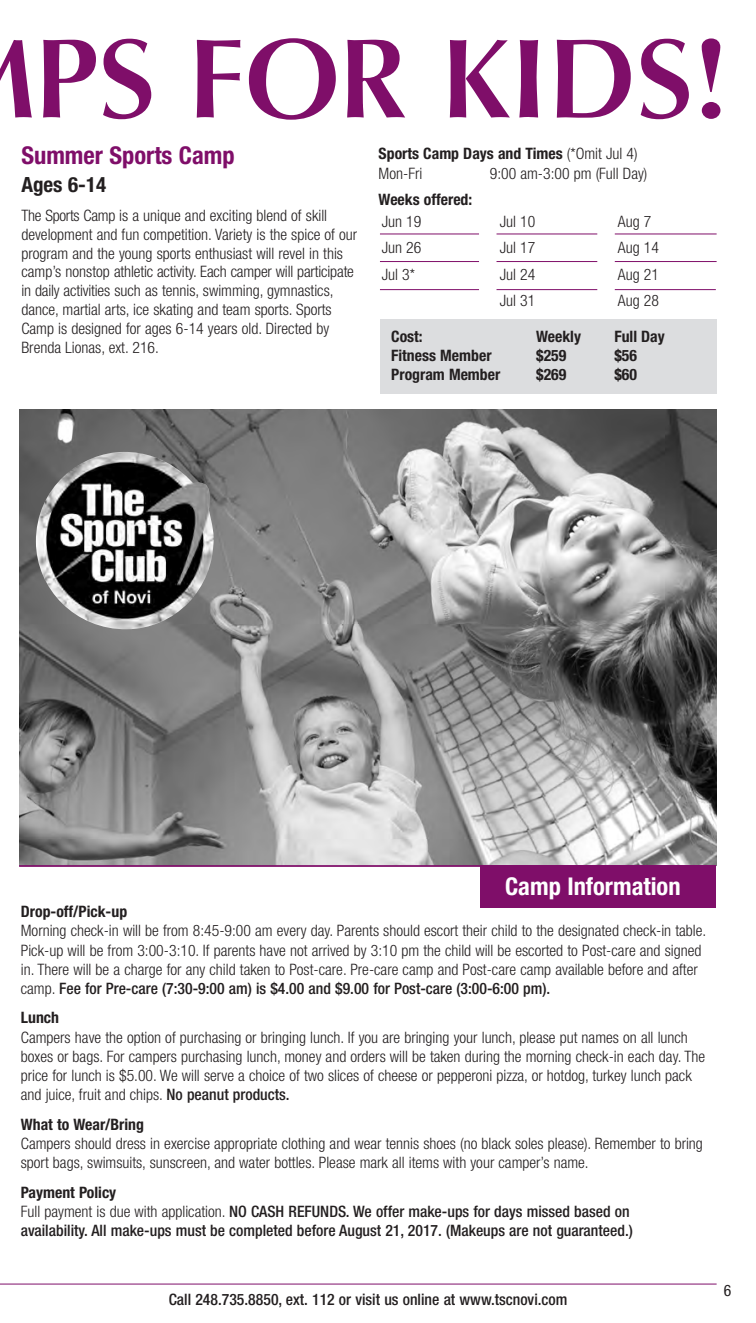
<style>
.page{position:relative;width:756px;height:1323px;background:#fff}
.page>*{position:absolute;margin:0;border:0;box-sizing:border-box;transform-origin:0 0}
.t1{font:600 113.75px "Optima";letter-spacing:-.005em;color:#7f0e69}
.t2{font:700 condensed 24.5px "Helvetica Neue";color:#7f0e69}
.t3{font:700 condensed 24.5px "Helvetica Neue";color:#fff}
.t4{font:700 condensed 21px "Helvetica Neue";color:#231f20}
.t5{font:300 condensed 15.75px/26.2px "Helvetica Neue";color:#231f20}
.t6{font:500 condensed 15.75px/19.2px "Helvetica Neue";color:#231f20}
.t7{font:700 condensed 15.75px/19.2px "Helvetica Neue";color:#231f20}
.t8{font:condensed 15.75px "Helvetica Neue";color:#231f20}
.s1{font-weight:300}
.s2{font-weight:500}
.s3{font-weight:700}
</style>
<div class="page">
<div style="left:380px;top:319px;width:337px;height:75px;background:#dcdddf"></div>
<img style="left:20px;top:410px;width:697px;height:455px">
<hr style="left:380px;top:261px;width:337px;height:1px;background:#7f0e69">
<hr style="left:380px;top:234px;width:337px;height:1px;background:#7f0e69">
<hr style="left:380px;top:289px;width:336px;height:1px;background:#7f0e69">
<div style="left:479px;top:208px;width:18px;height:97px;background:#fff"></div>
<div style="left:597px;top:213px;width:18px;height:90px;background:#fff"></div>
<hr style="left:19px;top:865px;width:697px;height:2px;background:#7f0e69">
<div style="left:481px;top:865px;width:235px;height:43px;background:#7f0e69"></div>
<hr style="left:0;top:1284px;width:717px;height:1px;background:#7f0e69">
<img style="left:36px;top:452px;width:178px;height:178px">
<h1 class="t1" style="left:35px;top:12px;width:696px">PS FOR KIDS!</h1>
<h2 class="t2" style="left:21px;top:146px;width:215px">Summer Sports Camp</h2>
<h3 class="t4" style="left:21px;top:177px;width:86px">Ages 6-14</h3>
<p class="t5" style="left:21px;top:207px;width:337px;line-height:18.9px">The Sports Camp is a unique and exciting blend of skill development and fun competition. Variety is the spice of our program and the young sports enthusiast will revel in this camp’s nonstop athletic activity. Each camper will participate in daily activities such as tennis, swimming, gymnastics, dance, martial arts, ice skating and team sports. Sports Camp is designed for ages 6-14 years old. Directed by Brenda Lionas, ext. 216.</p>
<p class="t7" style="left:379px;top:145px;width:261px">Sports Camp Days and Times <span class="s1">(*Omit Jul 4)<br>Mon-Fri</span></p>
<p class="t5" style="left:490px;top:161px;width:159px">9:00 am-3:00 pm (Full Day)</p>
<p class="t7" style="left:379px;top:191px;width:95px">Weeks offered:</p>
<p class="t5" style="left:382px;top:210px;width:41px;text-align:justify">Jun 19<br>Jun 26<br>Jul 3*</p>
<p class="t5" style="left:500px;top:210px;width:37px;text-align:justify">Jul 10<br>Jul 17<br>Jul 24<br>Jul 31</p>
<p class="t5" style="left:618px;top:210px;width:43px">Aug 7<br>Aug 14<br>Aug 21<br>Aug 28</p>
<p class="t7" style="left:391px;top:328px;width:33px">Cost:</p>
<p class="t7" style="left:536px;top:328px;width:46px">Weekly</p>
<p class="t7" style="left:614px;top:328px;width:52px">Full Day</p>
<p class="t7" style="left:391px;top:347px;width:102px">Fitness Member</p>
<p class="t7" style="left:536px;top:347px;width:32px">$259</p>
<p class="t7" style="left:614px;top:347px;width:24px">$56</p>
<p class="t7" style="left:391px;top:367px;width:111px">Program Member</p>
<p class="t7" style="left:536px;top:367px;width:32px">$269</p>
<p class="t7" style="left:614px;top:367px;width:24px">$60</p>
<h2 class="t3" style="left:505px;top:878px;width:177px">Camp Information</h2>
<p class="t7" style="left:21px;top:903px;width:108px">Drop-off/Pick-up</p>
<p class="t5" style="left:21px;top:923px;width:687px;line-height:19.2px">Morning check-in will be from 8:45-9:00 am every day. Parents should escort their child to the designated check-in table.<br>Pick-up will be from 3:00-3:10. If parents have not arrived by 3:10 pm the child will be escorted to Post-care and signed in. There will be a charge for any child taken to Post-care. Pre-care camp and Post-care camp available before and after camp. <span class="s2">Fee for Pre-care (7:30-9:00 am) is $4.00 and $9.00 for Post-care (3:00-6:00 pm).</span></p>
<p class="t7" style="left:21px;top:1010px;width:40px">Lunch</p>
<p class="t5" style="left:21px;top:1029px;width:686px;line-height:19.2px">Campers have the option of purchasing or bringing lunch. If you are bringing your lunch, please put names on all lunch boxes or bags. For campers purchasing lunch, money and orders will be taken during the morning check-in each day. The price for lunch is $5.00. We will serve a choice of two slices of cheese or pepperoni pizza, or hotdog, turkey lunch pack and juice, fruit and chips. <span class="s2">No peanut products.</span></p>
<p class="t7" style="left:21px;top:1116px;width:125px">What to Wear/Bring</p>
<p class="t5" style="left:21px;top:1135px;width:684px;line-height:19.2px">Campers should dress in exercise appropriate clothing and wear tennis shoes (no black soles please). Remember to bring sport bags, swimsuits, sunscreen, and water bottles. Please mark all items with your camper’s name.</p>
<p class="t6" style="left:21px;top:1184px;width:614px"><span class="s3">Payment Policy<br></span><span class="s1">Full payment is due with application.</span> NO CASH REFUNDS. We offer make-ups for days missed based on availability. All make-ups must be completed before August 21, 2017. (Makeups are not guaranteed.)</p>
<p class="t6" style="left:169px;top:1291px;width:400px">Call 248.735.8850, ext. 112 or visit us online at www.tscnovi.com</p>
<p class="t8" style="left:724px;top:1285px;width:9px">6</p>
</div>
